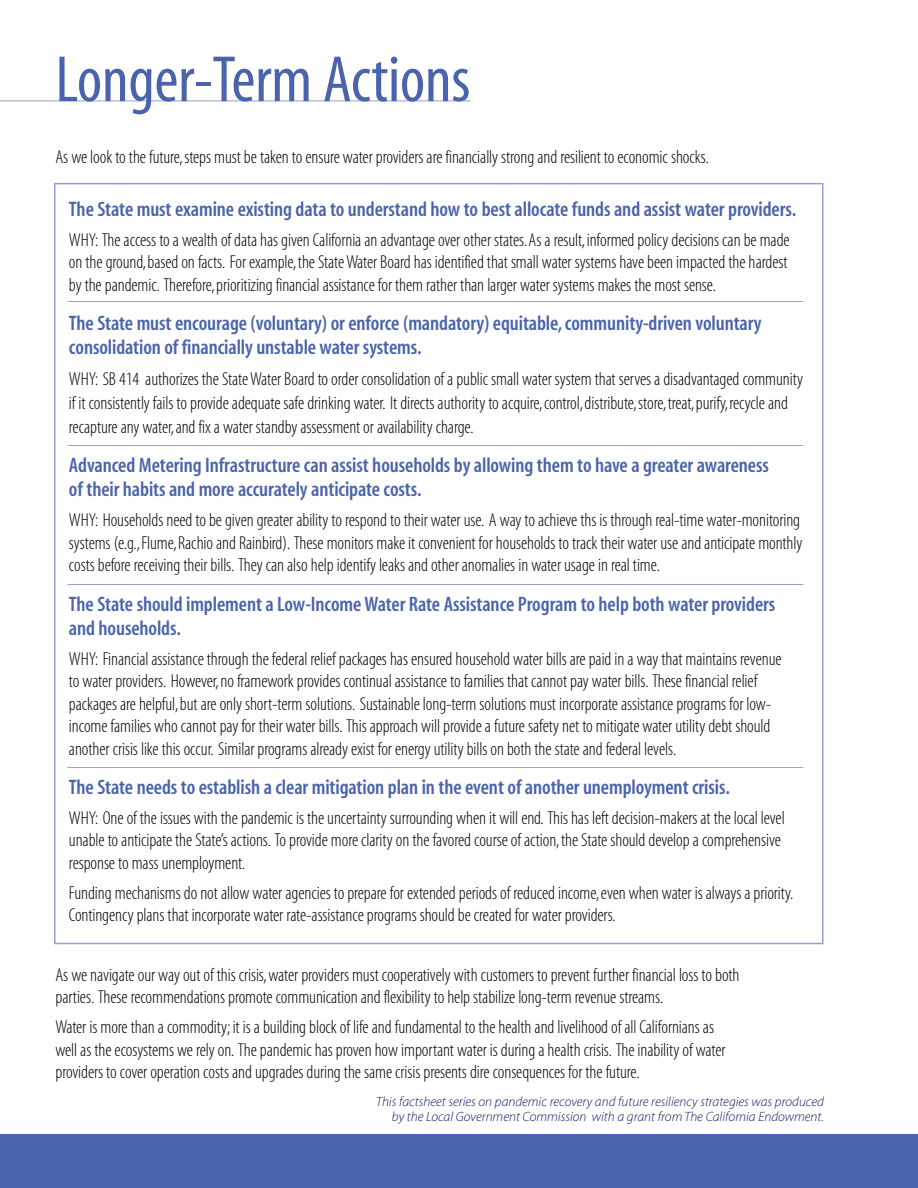
<style>
.page{position:relative;width:918px;height:1188px;background:#fff}
.page>*{position:absolute;margin:0;border:0;box-sizing:border-box;transform-origin:0 0}
.t1{font:66px "Myriad MM 400 300";letter-spacing:-.005em;color:#4a63ac}
.t2{font:21px/24px "Myriad MM 565 300";letter-spacing:-.005em;color:#4a63ac}
.t3{font:18.75px/22.5px "Myriad MM 215 300";letter-spacing:-.005em;color:#000}
.t4{font:13.5px/15px "Myriad MM It 215 600";color:#0b1a62;text-align:right}
</style>
<div class="page">
<hr style="left:0;top:100px;width:470px;height:1px;background:#93a2cd">
<hr style="left:68px;top:301px;width:735px;height:1px;background:#93a2cd">
<hr style="left:68px;top:445px;width:735px;height:1px;background:#93a2cd">
<hr style="left:68px;top:584px;width:735px;height:1px;background:#93a2cd">
<hr style="left:68px;top:767px;width:735px;height:1px;background:#93a2cd">
<div style="left:0;top:1134px;width:918px;height:54px;background:#4a63ac"></div>
<h1 class="t1" style="left:56px;top:54px;width:416px">Longer-Term Actions</h1>
<p class="t3" style="left:56px;top:147px;width:655px">As we look to the future,steps must be taken to ensure water providers are financially strong and resilient to economic shocks.</p>
<p class="t2" style="left:69px;top:198px;width:729px">The State must examine existing data to understand how to best allocate funds and assist water providers.</p>
<p class="t3" style="left:69px;top:230px;width:722px;text-align:justify">WHY: The access to a wealth of data has given California an advantage over other states.As a result,informed policy decisions can be made on the ground,based on facts. For example,the State Water Board has identified that small water systems have been impacted the hardest by the pandemic. Therefore,prioritizing financial assistance for them rather than larger water systems makes the most sense.</p>
<p class="t2" style="left:69px;top:313px;width:694px">The State must encourage (voluntary) or enforce (mandatory) equitable, community-driven voluntary consolidation of financially unstable water systems.</p>
<p class="t3" style="left:69px;top:369px;width:736px;line-height:24px">WHY: SB 414 authorizes the State Water Board to order consolidation of a public small water system that serves a disadvantaged community if it consistently fails to provide adequate safe drinking water. It directs authority to acquire,control,distribute,store,treat,purify,recycle and recapture any water,and fix a water standby assessment or availability charge.</p>
<p class="t2" style="left:69px;top:455px;width:701px">Advanced Metering Infrastructure can assist households by allowing them to have a greater awareness of their habits and more accurately anticipate costs.</p>
<p class="t3" style="left:69px;top:511px;width:735px;text-align:justify">WHY: Households need to be given greater ability to respond to their water use. A way to achieve ths is through real-time water-monitoring systems (e.g.,Flume,Rachio and Rainbird). These monitors make it convenient for households to track their water use and anticipate monthly costs before receiving their bills. They can also help identify leaks and other anomalies in water usage in real time.</p>
<p class="t2" style="left:69px;top:594px;width:708px">The State should implement a Low-Income Water Rate Assistance Program to help both water providers and households.</p>
<p class="t3" style="left:69px;top:649px;width:714px">WHY: Financial assistance through the federal relief packages has ensured household water bills are paid in a way that maintains revenue to water providers. However,no framework provides continual assistance to families that cannot pay water bills. These financial relief packages are helpful,but are only short-term solutions. Sustainable long-term solutions must incorporate assistance programs for low&shy;income families who cannot pay for their water bills. This approach will provide a future safety net to mitigate water utility debt should another crisis like this occur. Similar programs already exist for energy utility bills on both the state and federal levels.</p>
<p class="t2" style="left:69px;top:777px;width:662px">The State needs to establish a clear mitigation plan in the event of another unemployment crisis.</p>
<p class="t3" style="left:69px;top:808px;width:717px">WHY: One of the issues with the pandemic is the uncertainty surrounding when it will end. This has left decision-makers at the local level unable to anticipate the State’s actions. To provide more clarity on the favored course of action,the State should develop a comprehensive response to mass unemployment.</p>
<p class="t3" style="left:69px;top:883px;width:726px">Funding mechanisms do not allow water agencies to prepare for extended periods of reduced income,even when water is always a priority.<br>Contingency plans that incorporate water rate-assistance programs should be created for water providers.</p>
<p class="t3" style="left:55px;top:965px;width:686px">As we navigate our way out of this crisis,water providers must cooperatively with customers to prevent further financial loss to both parties. These recommendations promote communication and flexibility to help stabilize long-term revenue streams.</p>
<p class="t3" style="left:55px;top:1018px;width:672px">Water is more than a commodity; it is a building block of life and fundamental to the health and livelihood of all Californians as well as the ecosystems we rely on. The pandemic has proven how important water is during a health crisis. The inability of water providers to cover operation costs and upgrades during the same crisis presents dire consequences for the future.</p>
<p class="t4" style="left:376px;top:1095px;width:449px">This factsheet series on pandemic recovery and future resiliency strategies was produced by the Local Government Commission with a grant from The California Endowment.</p>
</div>
